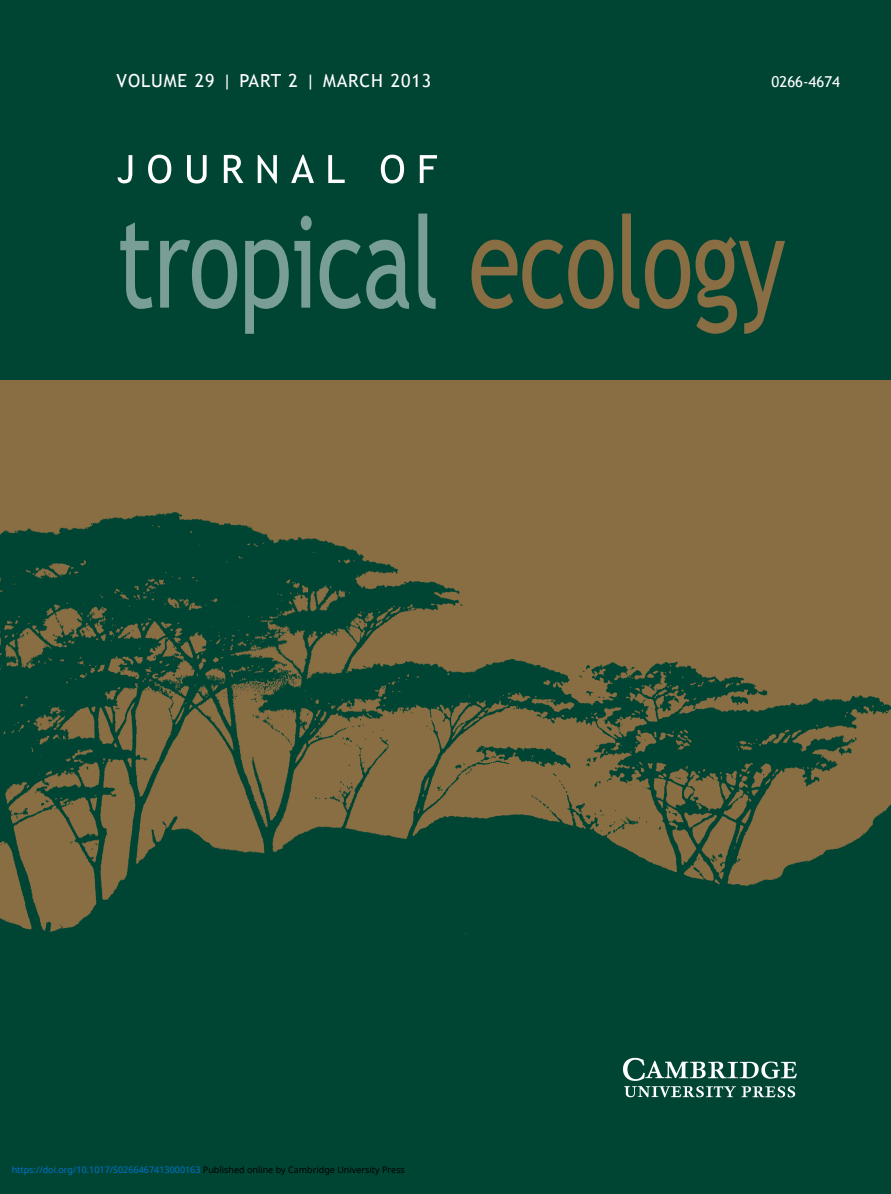
<style>
.page{position:relative;width:891px;height:1194px;background:#fff}
.page>*{position:absolute;margin:0;border:0;box-sizing:border-box;transform-origin:0 0}
.t1{font:18px "Trebuchet MS";letter-spacing:.05em;color:#fff}
.t2{font:15px "Trebuchet MS";color:#fff}
.t3{font:9px "Noto Sans";color:#0172cf}
.s1{color:#000}
</style>
<div class="page">
<div style="left:0;top:371px;width:890px;height:651px;background:#896d43"></div>
<img style="left:0;top:511px;width:890px;height:468px">
<div style="left:0;top:0;width:890px;height:380px;background:#004534"></div>
<svg style="left:471px;top:213px;width:313px;height:121px"></svg>
<svg style="left:120px;top:213px;width:315px;height:121px"></svg>
<svg style="left:117px;top:154px;width:320px;height:29px"></svg>
<div style="left:0;top:979px;width:890px;height:214px;background:#004534"></div>
<img style="left:623px;top:1057px;width:174px;height:41px">
<h1 class="t1" style="left:116px;top:70px;width:316px">VOLUME 29 | PART 2 | MARCH 2013</h1>
<h2 class="t2" style="left:771px;top:73px;width:70px">0266-4674</h2>
<p class="t3" style="left:12px;top:1162px;width:394px">https://doi.org/10.1017/S0266467413000163 <span class="s1">Published online by Cambridge University Press</span></p>
</div>
